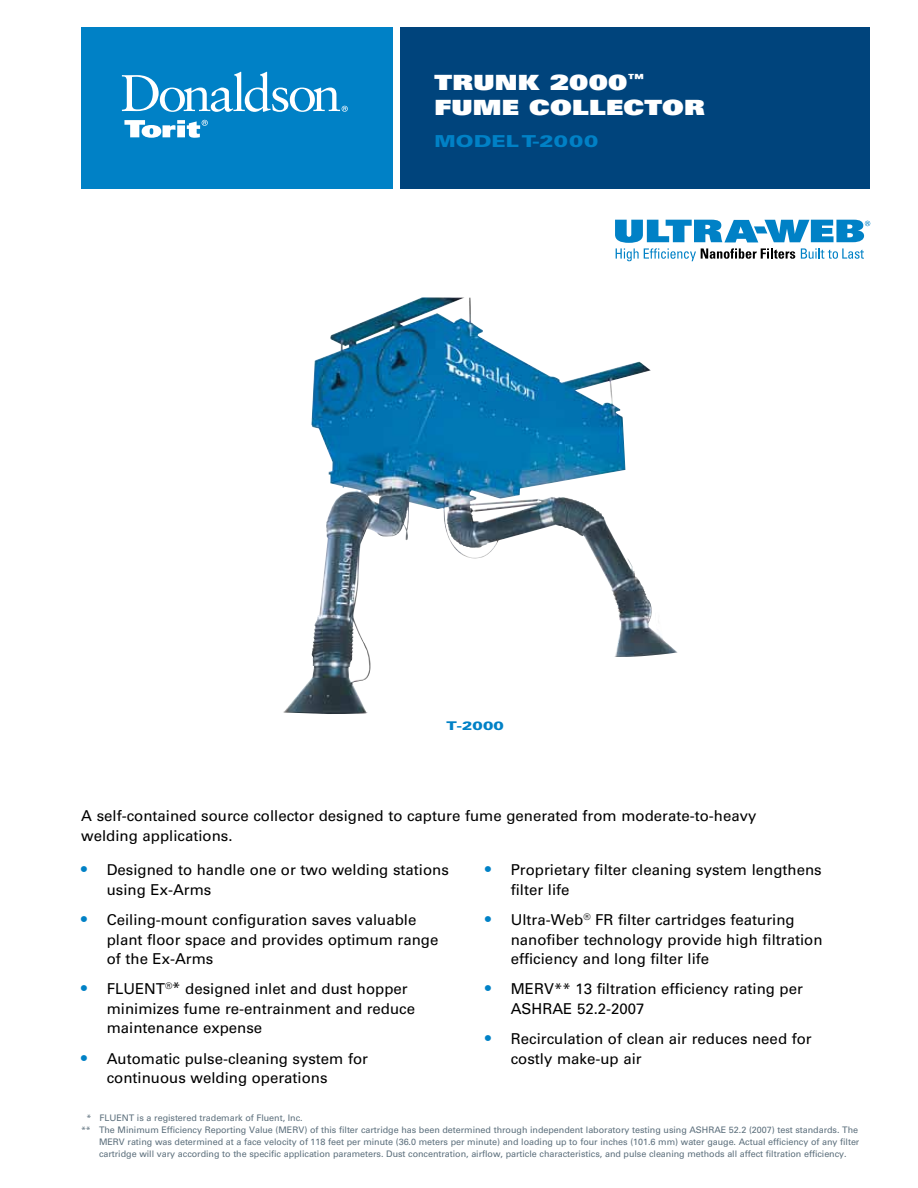
<style>
.page{position:relative;width:918px;height:1188px;background:#fff}
.page>*{position:absolute;margin:0;border:0;box-sizing:border-box;transform-origin:0 0}
.t1{font:21px/25.5px "Univers LT Std X Black";letter-spacing:.01em;color:#fff;scale:1.3 1}
.t2{font:900 16.5px "Univers LT Std";color:#0081c6;scale:1.3 1}
.t3{font:15px/19.5px "Univers LT Std";color:#000}
.t4{font:900 12px "Univers LT Std";color:#0081c6;scale:1.3 1}
.t5{font:9px "Univers LT Std";letter-spacing:-.005em;color:#5c6f7c}
.s1{font-weight:700;font-size:16.5px;color:#0081c6}
</style>
<div class="page">
<div style="left:81px;top:27px;width:311px;height:162px;background:#0081c6"></div>
<div style="left:400px;top:27px;width:469px;height:162px;background:#00447c"></div>
<svg style="left:124px;top:120px;width:84px;height:18px"></svg>
<svg style="left:122px;top:72px;width:226px;height:40px"></svg>
<svg style="left:615px;top:220px;width:255px;height:41px"></svg>
<img style="left:283px;top:335px;width:395px;height:379px">
<h1 class="t1" style="left:434px;top:69px;width:209px">TRUNK 2000<sup>™<br></sup>FUME COLLECTOR</h1>
<p class="t2" style="left:434px;top:130px;width:128px">Model t-2000</p>
<p class="t4" style="left:447px;top:718px;width:46px">T-2000</p>
<p class="t3" style="left:81px;top:806px;width:677px">A self-contained source collector designed to capture fume generated from moderate-to-heavy welding applications.</p>
<p class="t3" style="left:107px;top:860px;width:344px;text-indent:-26px"><span class="s1">•</span> Designed to handle one or two welding stations using Ex-Arms</p>
<p class="t3" style="left:107px;top:910px;width:333px;text-indent:-26px"><span class="s1">•</span> Ceiling-mount configuration saves valuable plant floor space and provides optimum range of the Ex-Arms</p>
<p class="t3" style="left:107px;top:979px;width:310px;text-indent:-25px"><span class="s1">•</span> FLUENT<sup>®</sup>* designed inlet and dust hopper minimizes fume re-entrainment and reduce maintenance expense</p>
<p class="t3" style="left:107px;top:1049px;width:263px;text-indent:-26px"><span class="s1">•</span> Automatic pulse-cleaning system for continuous welding operations</p>
<p class="t3" style="left:511px;top:860px;width:312px;text-indent:-26px"><span class="s1">•</span> Proprietary filter cleaning system lengthens filter life</p>
<p class="t3" style="left:511px;top:910px;width:313px;text-indent:-25px"><span class="s1">•</span> Ultra-Web<sup>®</sup> FR filter cartridges featuring nanofiber technology provide high filtration efficiency and long filter life</p>
<p class="t3" style="left:511px;top:979px;width:294px;text-indent:-26px"><span class="s1">•</span> MERV** 13 filtration efficiency rating per<br>ASHRAE 52.2-2007</p>
<p class="t3" style="left:511px;top:1029px;width:302px;text-indent:-26px"><span class="s1">•</span> Recirculation of clean air reduces need for costly make-up air</p>
<p class="t5" style="left:86px;top:1112px;width:218px">* FLUENT is a registered trademark of Fluent, Inc.</p>
<p class="t5" style="left:81px;top:1124px;width:779px">** The Minimum Efficiency Reporting Value (MERV) of this filter cartridge has been determined through independent laboratory testing using ASHRAE 52.2 (2007) test standards. The</p>
<p class="t5" style="left:99px;top:1136px;width:762px">MERV rating was determined at a face velocity of 118 feet per minute (36.0 meters per minute) and loading up to four inches (101.6 mm) water gauge. Actual efficiency of any filter</p>
<p class="t5" style="left:99px;top:1148px;width:749px">cartridge will vary according to the specific application parameters. Dust concentration, airflow, particle characteristics, and pulse cleaning methods all affect filtration efficiency.</p>
</div>
